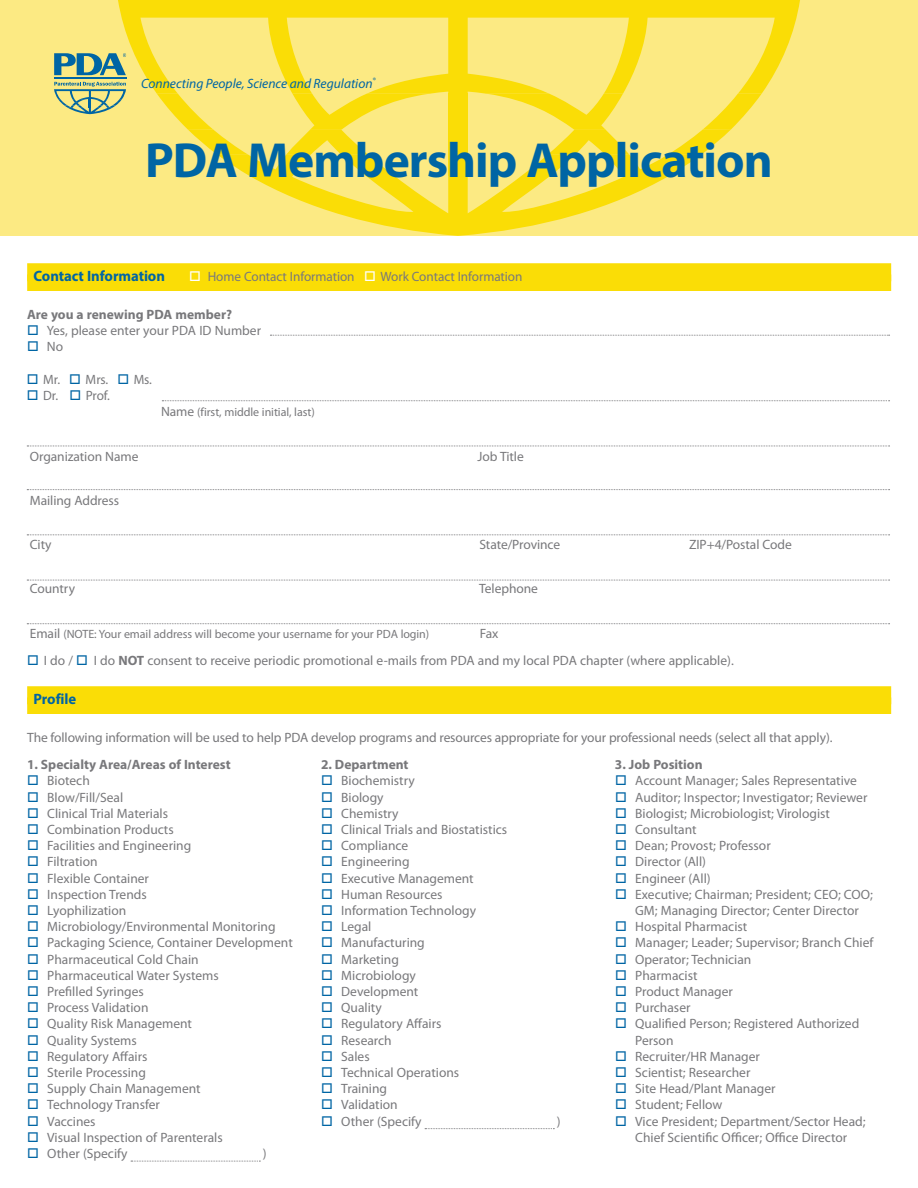
<style>
.page{position:relative;width:918px;height:1188px;background:#fff}
.page>*{position:absolute;margin:0;border:0;box-sizing:border-box;transform-origin:0 0}
.t1{font:700 49.5px "Myriad Pro";letter-spacing:-.02em;color:#0065a4}
.t2{font:700 15px "Myriad Pro";letter-spacing:-.005em;color:#0065a4}
.t3{font:13.5px/16.2px "Myriad Pro";color:#78787b;text-align:center}
.t4{font:700 13.5px "Myriad Pro";color:#78787b}
.t5{font:italic 13.5px "Myriad Pro";color:#0065a4}
.t6{font:12px "Myriad Pro";letter-spacing:-.005em;color:#78787b}
.s1{color:#fff}
.s2{color:#0065a4}
.s3{font-size:13.5px}
.s4{font-weight:700}
</style>
<div class="page">
<div style="left:27px;top:263px;width:864px;height:18px;background:#fadd06"></div>
<div style="left:27px;top:274px;width:864px;height:17px;background:#fadd06"></div>
<div style="left:27px;top:686px;width:864px;height:18px;background:#fadd06"></div>
<div style="left:27px;top:697px;width:864px;height:17px;background:#fadd06"></div>
<svg style="left:131px;top:1161px;width:129px;height:1px"></svg>
<svg style="left:425px;top:1128px;width:129px;height:1px"></svg>
<div style="left:0;top:0;width:918px;height:235px;background:#fcea83"></div>
<svg style="left:118px;top:0;width:682px;height:94px"></svg>
<svg style="left:157px;top:94px;width:605px;height:142px"></svg>
<hr style="left:54px;top:77px;width:72px;height:2px;background:#0065a4">
<svg style="left:54px;top:82px;width:72px;height:32px"></svg>
<svg style="left:54px;top:53px;width:72px;height:22px"></svg>
<svg style="left:27px;top:446px;width:863px;height:1px"></svg>
<svg style="left:27px;top:489px;width:863px;height:1px"></svg>
<svg style="left:27px;top:534px;width:863px;height:1px"></svg>
<svg style="left:27px;top:580px;width:863px;height:1px"></svg>
<svg style="left:27px;top:623px;width:863px;height:1px"></svg>
<svg style="left:162px;top:400px;width:728px;height:1px"></svg>
<svg style="left:270px;top:335px;width:620px;height:1px"></svg>
<p class="t5" style="left:141px;top:75px;width:236px">Connecting People, Science and Regulation<sup>®</sup></p>
<h1 class="t1" style="left:145px;top:129px;width:629px">PDA Membership Application</h1>
<p class="t2" style="left:34px;top:266px;width:133px">Contact Information</p>
<p class="t3" style="left:189px;top:268px;width:335px"><span class="s1">□</span> Home Contact Information <span class="s1">□</span> Work Contact Information</p>
<p class="t4" style="left:27px;top:306px;width:207px">Are you a renewing PDA member?</p>
<p class="t3" style="left:27px;top:322px;width:235px"><span class="s2">□</span> Yes, please enter your PDA ID Number</p>
<p class="t3" style="left:27px;top:339px;width:37px"><span class="s2">□</span> No</p>
<p class="t3" style="left:27px;top:371px;width:127px"><span class="s2">□</span> Mr. <span class="s2">□</span> Mrs. <span class="s2">□</span> Ms.</p>
<p class="t3" style="left:27px;top:387px;width:85px"><span class="s2">□</span> Dr. <span class="s2">□</span> Prof.</p>
<p class="t6" style="left:161px;top:405px;width:155px"><span class="s3">Name</span> (first, middle initial, last)</p>
<p class="t3" style="left:30px;top:448px;width:110px">Organization Name</p>
<p class="t3" style="left:478px;top:448px;width:48px">Job Title</p>
<p class="t3" style="left:30px;top:492px;width:91px">Mailing Address</p>
<p class="t3" style="left:30px;top:536px;width:23px">City</p>
<p class="t3" style="left:479px;top:536px;width:82px">State/Province</p>
<p class="t3" style="left:689px;top:536px;width:104px">ZIP+4/Postal Code</p>
<p class="t3" style="left:30px;top:581px;width:47px">Country</p>
<p class="t3" style="left:479px;top:581px;width:60px">Telephone</p>
<p class="t6" style="left:30px;top:626px;width:401px"><span class="s3">Email</span> (NOTE: Your email address will become your username for your PDA login)</p>
<p class="t3" style="left:480px;top:625px;width:20px">Fax</p>
<p class="t3" style="left:27px;top:652px;width:708px"><span class="s2">□</span> I do / <span class="s2">□</span> I do <span class="s4">NOT</span> consent to receive periodic promotional e-mails from PDA and my local PDA chapter (where applicable).</p>
<p class="t2" style="left:34px;top:689px;width:44px">Profile</p>
<p class="t3" style="left:27px;top:729px;width:807px">The following information will be used to help PDA develop programs and resources appropriate for your professional needs (select all that apply).</p>
<p class="t4" style="left:27px;top:756px;width:205px">1. Specialty Area/Areas of Interest</p>
<p class="t3" style="left:27px;top:773px;width:64px"><span class="s2">□</span> Biotech</p>
<p class="t3" style="left:27px;top:789px;width:98px"><span class="s2">□</span> Blow/Fill/Seal</p>
<p class="t3" style="left:27px;top:805px;width:143px"><span class="s2">□</span> Clinical Trial Materials</p>
<p class="t3" style="left:27px;top:821px;width:148px"><span class="s2">□</span> Combination Products</p>
<p class="t3" style="left:27px;top:837px;width:166px"><span class="s2">□</span> Facilities and Engineering</p>
<p class="t3" style="left:27px;top:854px;width:72px"><span class="s2">□</span> Filtration</p>
<p class="t3" style="left:27px;top:870px;width:124px"><span class="s2">□</span> Flexible Container</p>
<p class="t3" style="left:27px;top:886px;width:121px"><span class="s2">□</span> Inspection Trends</p>
<p class="t3" style="left:27px;top:902px;width:101px"><span class="s2">□</span> Lyophilization</p>
<p class="t3" style="left:27px;top:918px;width:250px"><span class="s2">□</span> Microbiology/Environmental Monitoring</p>
<p class="t3" style="left:27px;top:935px;width:267px"><span class="s2">□</span> Packaging Science, Container Development</p>
<p class="t3" style="left:27px;top:951px;width:173px"><span class="s2">□</span> Pharmaceutical Cold Chain</p>
<p class="t3" style="left:27px;top:967px;width:193px"><span class="s2">□</span> Pharmaceutical Water Systems</p>
<p class="t3" style="left:27px;top:983px;width:118px"><span class="s2">□</span> Prefilled Syringes</p>
<p class="t3" style="left:27px;top:999px;width:123px"><span class="s2">□</span> Process Validation</p>
<p class="t3" style="left:27px;top:1016px;width:167px"><span class="s2">□</span> Quality Risk Management</p>
<p class="t3" style="left:27px;top:1032px;width:111px"><span class="s2">□</span> Quality Systems</p>
<p class="t3" style="left:27px;top:1048px;width:122px"><span class="s2">□</span> Regulatory Affairs</p>
<p class="t3" style="left:27px;top:1064px;width:121px"><span class="s2">□</span> Sterile Processing</p>
<p class="t3" style="left:27px;top:1080px;width:175px"><span class="s2">□</span> Supply Chain Management</p>
<p class="t3" style="left:27px;top:1097px;width:135px"><span class="s2">□</span> Technology Transfer</p>
<p class="t3" style="left:27px;top:1113px;width:70px"><span class="s2">□</span> Vaccines</p>
<p class="t3" style="left:27px;top:1129px;width:197px"><span class="s2">□</span> Visual Inspection of Parenterals</p>
<p class="t3" style="left:27px;top:1145px;width:102px"><span class="s2">□</span> Other (Specify</p>
<p class="t3" style="left:263px;top:1145px;width:5px">)</p>
<p class="t4" style="left:615px;top:756px;width:89px">3. Job Position</p>
<p class="t3" style="left:615px;top:773px;width:244px"><span class="s2">□</span> Account Manager; Sales Representative</p>
<p class="t3" style="left:615px;top:789px;width:254px"><span class="s2">□</span> Auditor; Inspector; Investigator; Reviewer</p>
<p class="t3" style="left:615px;top:805px;width:216px"><span class="s2">□</span> Biologist; Microbiologist; Virologist</p>
<p class="t3" style="left:615px;top:821px;width:83px"><span class="s2">□</span> Consultant</p>
<p class="t3" style="left:615px;top:837px;width:157px"><span class="s2">□</span> Dean; Provost; Professor</p>
<p class="t3" style="left:615px;top:854px;width:93px"><span class="s2">□</span> Director (All)</p>
<p class="t3" style="left:615px;top:870px;width:97px"><span class="s2">□</span> Engineer (All)</p>
<p class="t3" style="left:615px;top:886px;width:259px"><span class="s2">□</span> Executive; Chairman; President; CEO; COO;<br>GM; Managing Director; Center Director</p>
<p class="t3" style="left:615px;top:918px;width:134px"><span class="s2">□</span> Hospital Pharmacist</p>
<p class="t3" style="left:615px;top:935px;width:260px"><span class="s2">□</span> Manager; Leader; Supervisor; Branch Chief</p>
<p class="t3" style="left:615px;top:951px;width:138px"><span class="s2">□</span> Operator; Technician</p>
<p class="t3" style="left:615px;top:967px;width:84px"><span class="s2">□</span> Pharmacist</p>
<p class="t3" style="left:615px;top:983px;width:119px"><span class="s2">□</span> Product Manager</p>
<p class="t3" style="left:615px;top:999px;width:77px"><span class="s2">□</span> Purchaser</p>
<p class="t3" style="left:635px;top:1016px;width:226px;text-align:left;text-indent:-20px"><span class="s2">□</span> Qualified Person; Registered Authorized<br>Person</p>
<p class="t3" style="left:615px;top:1048px;width:146px"><span class="s2">□</span> Recruiter/HR Manager</p>
<p class="t3" style="left:615px;top:1064px;width:137px"><span class="s2">□</span> Scientist; Researcher</p>
<p class="t3" style="left:615px;top:1080px;width:162px"><span class="s2">□</span> Site Head/Plant Manager</p>
<p class="t3" style="left:615px;top:1097px;width:109px"><span class="s2">□</span> Student; Fellow</p>
<p class="t3" style="left:615px;top:1113px;width:252px"><span class="s2">□</span> Vice President; Department/Sector Head;<br>Chief Scientific Officer; Office Director</p>
<p class="t4" style="left:321px;top:756px;width:89px">2. Department</p>
<p class="t3" style="left:321px;top:773px;width:95px"><span class="s2">□</span> Biochemistry</p>
<p class="t3" style="left:321px;top:789px;width:64px"><span class="s2">□</span> Biology</p>
<p class="t3" style="left:321px;top:805px;width:79px"><span class="s2">□</span> Chemistry</p>
<p class="t3" style="left:321px;top:821px;width:188px"><span class="s2">□</span> Clinical Trials and Biostatistics</p>
<p class="t3" style="left:321px;top:837px;width:89px"><span class="s2">□</span> Compliance</p>
<p class="t3" style="left:321px;top:854px;width:90px"><span class="s2">□</span> Engineering</p>
<p class="t3" style="left:321px;top:870px;width:154px"><span class="s2">□</span> Executive Management</p>
<p class="t3" style="left:321px;top:886px;width:123px"><span class="s2">□</span> Human Resources</p>
<p class="t3" style="left:321px;top:902px;width:157px"><span class="s2">□</span> Information Technology</p>
<p class="t3" style="left:321px;top:918px;width:52px"><span class="s2">□</span> Legal</p>
<p class="t3" style="left:321px;top:935px;width:105px"><span class="s2">□</span> Manufacturing</p>
<p class="t3" style="left:321px;top:951px;width:79px"><span class="s2">□</span> Marketing</p>
<p class="t3" style="left:321px;top:967px;width:96px"><span class="s2">□</span> Microbiology</p>
<p class="t3" style="left:321px;top:983px;width:99px"><span class="s2">□</span> Development</p>
<p class="t3" style="left:321px;top:999px;width:62px"><span class="s2">□</span> Quality</p>
<p class="t3" style="left:321px;top:1016px;width:122px"><span class="s2">□</span> Regulatory Affairs</p>
<p class="t3" style="left:321px;top:1032px;width:72px"><span class="s2">□</span> Research</p>
<p class="t3" style="left:321px;top:1048px;width:50px"><span class="s2">□</span> Sales</p>
<p class="t3" style="left:321px;top:1064px;width:140px"><span class="s2">□</span> Technical Operations</p>
<p class="t3" style="left:321px;top:1080px;width:68px"><span class="s2">□</span> Training</p>
<p class="t3" style="left:321px;top:1097px;width:78px"><span class="s2">□</span> Validation</p>
<p class="t3" style="left:321px;top:1113px;width:102px"><span class="s2">□</span> Other (Specify</p>
<p class="t3" style="left:557px;top:1113px;width:5px">)</p>
</div>
